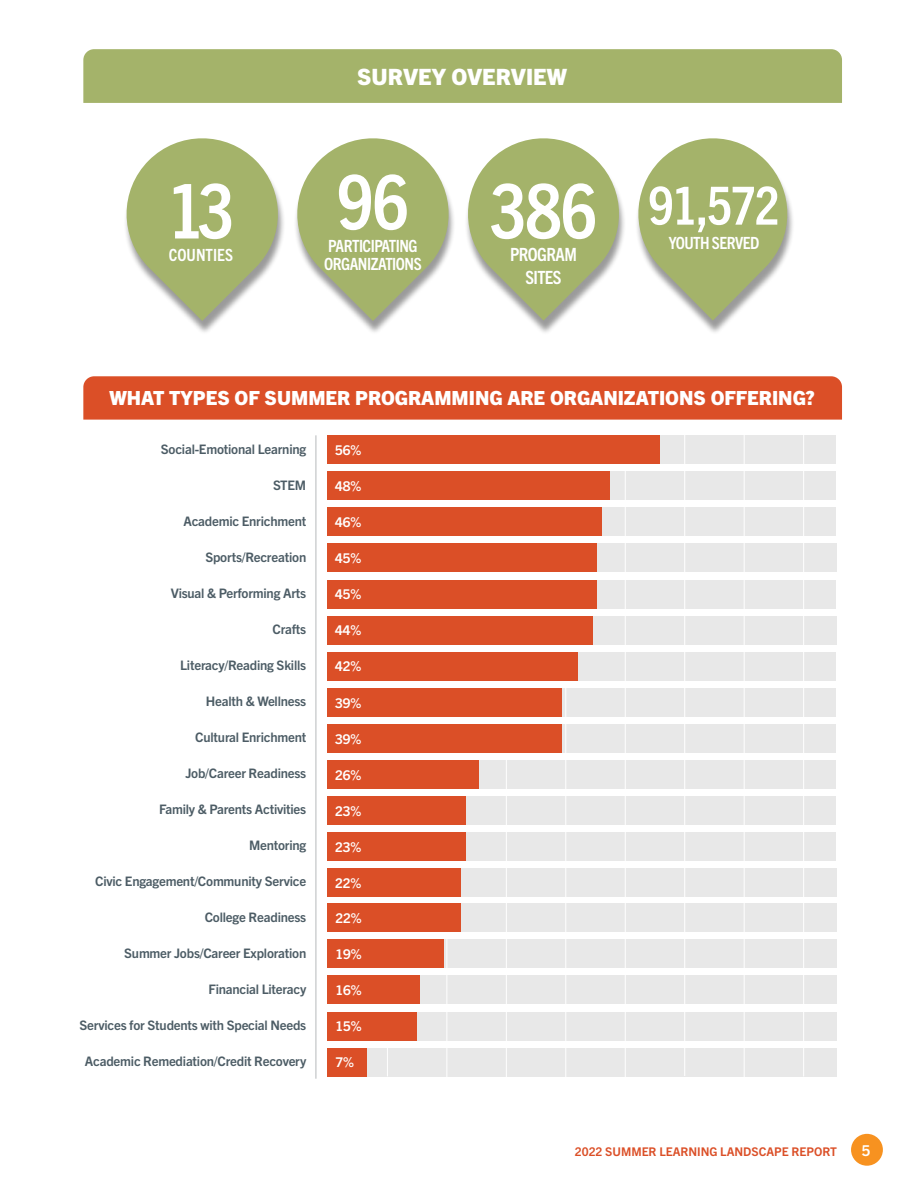
<style>
.page{position:relative;width:918px;height:1188px;background:#fff}
.page>*{position:absolute;margin:0;border:0;box-sizing:border-box;transform-origin:0 0}
.t1{font:700 condensed 75.9px "Trade Gothic Next LT Pro";letter-spacing:-.01em;color:#fff}
.t2{font:700 condensed 52.8px "Trade Gothic Next LT Pro";color:#fff}
.t3{font:800 22.5px "Trade Gothic Next LT Pro";color:#fff}
.t4{font:800 19.5px "Trade Gothic Next LT Pro";color:#fff}
.t5{font:700 condensed 18.3px/22.5px "Trade Gothic Next LT Pro";letter-spacing:-.03em;color:#fff;text-align:center}
.t6{font:700 condensed 16.8px/17.9px "Trade Gothic Next LT Pro";letter-spacing:-.03em;color:#fff}
.t7{font:700 condensed 16.8px "Trade Gothic Next LT Pro";color:#fff}
.t8{font:700 15px "Trade Gothic Next LT Pro";color:#fff}
.t9{font:700 13.5px "Trade Gothic Next LT Pro";letter-spacing:-.01em;color:#fff}
.t10{font:700 13.05px "Trade Gothic Next LT Pro";letter-spacing:-.015em;color:#4c5c65}
.t11{font:700 12px "Trade Gothic Next LT Pro";color:#db4f27}
</style>
<div class="page">
<div style="left:851px;top:1134px;width:32px;height:32px;background:#f79220;border-radius:50%"></div>
<hr style="left:315px;top:435px;width:2px;height:644px;background:#d1d3d4">
<div style="left:569px;top:471px;width:267px;height:29px;background:#e8e8e8"></div>
<div style="left:562px;top:508px;width:274px;height:28px;background:#e8e8e8"></div>
<div style="left:555px;top:544px;width:281px;height:28px;background:#e8e8e8"></div>
<div style="left:558px;top:580px;width:278px;height:28px;background:#e8e8e8"></div>
<div style="left:555px;top:616px;width:281px;height:28px;background:#e8e8e8"></div>
<div style="left:541px;top:652px;width:295px;height:28px;background:#e8e8e8"></div>
<div style="left:518px;top:688px;width:318px;height:29px;background:#e8e8e8"></div>
<div style="left:462px;top:724px;width:374px;height:29px;background:#e8e8e8"></div>
<div style="left:435px;top:760px;width:401px;height:29px;background:#e8e8e8"></div>
<div style="left:356px;top:796px;width:480px;height:29px;background:#e8e8e8"></div>
<div style="left:356px;top:832px;width:480px;height:29px;background:#e8e8e8"></div>
<div style="left:340px;top:868px;width:496px;height:29px;background:#e8e8e8"></div>
<div style="left:612px;top:435px;width:224px;height:29px;background:#e8e8e8"></div>
<div style="left:340px;top:903px;width:496px;height:29px;background:#e8e8e8"></div>
<div style="left:340px;top:940px;width:496px;height:28px;background:#e8e8e8"></div>
<div style="left:340px;top:976px;width:496px;height:28px;background:#e8e8e8"></div>
<div style="left:340px;top:1012px;width:496px;height:28px;background:#e8e8e8"></div>
<div style="left:340px;top:1048px;width:496px;height:28px;background:#e8e8e8"></div>
<hr style="left:506px;top:506px;width:1px;height:572px;background:#fff">
<hr style="left:625px;top:433px;width:1px;height:644px;background:#fff">
<hr style="left:744px;top:433px;width:1px;height:645px;background:#fff">
<hr style="left:565px;top:432px;width:1px;height:646px;background:#fff">
<hr style="left:684px;top:432px;width:1px;height:644px;background:#fff">
<hr style="left:803px;top:432px;width:1px;height:644px;background:#fff">
<hr style="left:387px;top:466px;width:1px;height:610px;background:#fff">
<hr style="left:446px;top:432px;width:1px;height:647px;background:#fff">
<div style="left:327px;top:868px;width:134px;height:29px;background:#db4f27"></div>
<div style="left:327px;top:832px;width:139px;height:29px;background:#db4f27"></div>
<div style="left:327px;top:796px;width:139px;height:29px;background:#db4f27"></div>
<div style="left:327px;top:760px;width:152px;height:29px;background:#db4f27"></div>
<div style="left:327px;top:724px;width:234px;height:29px;background:#db4f27"></div>
<div style="left:327px;top:688px;width:234px;height:29px;background:#db4f27"></div>
<div style="left:327px;top:652px;width:250px;height:28px;background:#db4f27"></div>
<div style="left:327px;top:616px;width:266px;height:28px;background:#db4f27"></div>
<div style="left:327px;top:580px;width:270px;height:28px;background:#db4f27"></div>
<div style="left:327px;top:544px;width:270px;height:28px;background:#db4f27"></div>
<div style="left:327px;top:508px;width:274px;height:28px;background:#db4f27"></div>
<div style="left:327px;top:471px;width:283px;height:29px;background:#db4f27"></div>
<div style="left:327px;top:435px;width:333px;height:29px;background:#db4f27"></div>
<div style="left:327px;top:1048px;width:40px;height:28px;background:#db4f27"></div>
<div style="left:327px;top:1012px;width:90px;height:28px;background:#db4f27"></div>
<div style="left:327px;top:976px;width:93px;height:28px;background:#db4f27"></div>
<div style="left:327px;top:940px;width:117px;height:28px;background:#db4f27"></div>
<div style="left:327px;top:904px;width:134px;height:28px;background:#db4f27"></div>
<div style="left:83px;top:376px;width:759px;height:44px;background:#db4f27"></div>
<div style="left:83px;top:49px;width:759px;height:54px;background:#a4b36a"></div>
<div style="left:635px;top:142px;width:160px;height:193px;background:#000;opacity:.4"></div>
<div style="left:464px;top:142px;width:162px;height:193px;background:#000;opacity:.4"></div>
<div style="left:293px;top:142px;width:163px;height:194px;background:#000;opacity:.4"></div>
<div style="left:123px;top:142px;width:163px;height:194px;background:#000;opacity:.4"></div>
<svg style="left:123px;top:138px;width:672px;height:183px"></svg>
<h1 class="t1" style="left:168px;top:159px;width:68px">13</h1>
<p class="t7" style="left:169px;top:244px;width:66px">COUNTIES</p>
<h3 class="t3" style="left:357px;top:61px;width:211px">SURVEY OVERVIEW</h3>
<h1 class="t1" style="left:337px;top:150px;width:73px">96</h1>
<p class="t6" style="left:324px;top:236px;width:99px">PARTICIPATING<br>ORGANIZATIONS</p>
<h1 class="t1" style="left:490px;top:159px;width:108px">386</h1>
<h3 class="t5" style="left:510px;top:242px;width:68px">PROGRAM<br>SITES</h3>
<h2 class="t2" style="left:649px;top:169px;width:133px">91,572</h2>
<p class="t6" style="left:669px;top:233px;width:92px">YOUTH SERVED</p>
<h3 class="t4" style="left:109px;top:385px;width:707px">WHAT TYPES OF SUMMER PROGRAMMING ARE ORGANIZATIONS OFFERING?</h3>
<p class="t10" style="left:161px;top:440px;width:147px">Social-Emotional Learning</p>
<p class="t10" style="left:273px;top:476px;width:35px">STEM</p>
<p class="t10" style="left:184px;top:512px;width:124px">Academic Enrichment</p>
<p class="t10" style="left:205px;top:548px;width:102px">Sports/Recreation</p>
<p class="t10" style="left:171px;top:584px;width:137px">Visual &amp; Performing Arts</p>
<p class="t10" style="left:273px;top:620px;width:35px">Crafts</p>
<p class="t10" style="left:180px;top:656px;width:128px">Literacy/Reading Skills</p>
<p class="t10" style="left:206px;top:692px;width:102px">Health &amp; Wellness</p>
<p class="t10" style="left:195px;top:728px;width:112px">Cultural Enrichment</p>
<p class="t10" style="left:185px;top:764px;width:122px">Job/Career Readiness</p>
<p class="t10" style="left:159px;top:800px;width:149px">Family &amp; Parents Activities</p>
<p class="t10" style="left:249px;top:836px;width:59px">Mentoring</p>
<p class="t10" style="left:95px;top:872px;width:213px">Civic Engagement/Community Service</p>
<p class="t10" style="left:205px;top:908px;width:103px">College Readiness</p>
<p class="t10" style="left:124px;top:944px;width:183px">Summer Jobs/Career Exploration</p>
<p class="t10" style="left:209px;top:980px;width:99px">Financial Literacy</p>
<p class="t10" style="left:79px;top:1016px;width:228px">Services for Students with Special Needs</p>
<p class="t10" style="left:85px;top:1052px;width:223px">Academic Remediation/Credit Recovery</p>
<p class="t9" style="left:335px;top:441px;width:28px">56%</p>
<p class="t9" style="left:335px;top:477px;width:28px">48%</p>
<p class="t9" style="left:335px;top:513px;width:28px">46%</p>
<p class="t9" style="left:335px;top:549px;width:28px">45%</p>
<p class="t9" style="left:335px;top:585px;width:28px">45%</p>
<p class="t9" style="left:335px;top:621px;width:28px">44%</p>
<p class="t9" style="left:335px;top:657px;width:28px">42%</p>
<p class="t9" style="left:335px;top:693px;width:28px">39%</p>
<p class="t9" style="left:335px;top:729px;width:28px">39%</p>
<p class="t9" style="left:335px;top:765px;width:28px">26%</p>
<p class="t9" style="left:335px;top:801px;width:28px">23%</p>
<p class="t9" style="left:335px;top:838px;width:28px">23%</p>
<p class="t9" style="left:335px;top:874px;width:28px">22%</p>
<p class="t9" style="left:336px;top:909px;width:28px">22%</p>
<p class="t9" style="left:336px;top:945px;width:28px">19%</p>
<p class="t9" style="left:336px;top:981px;width:28px">16%</p>
<p class="t9" style="left:336px;top:1017px;width:28px">15%</p>
<p class="t9" style="left:336px;top:1053px;width:20px">7%</p>
<p class="t11" style="left:575px;top:1143px;width:264px">2022 SUMMER LEARNING LANDSCAPE REPORT</p>
<p class="t8" style="left:862px;top:1140px;width:10px">5</p>
</div>
